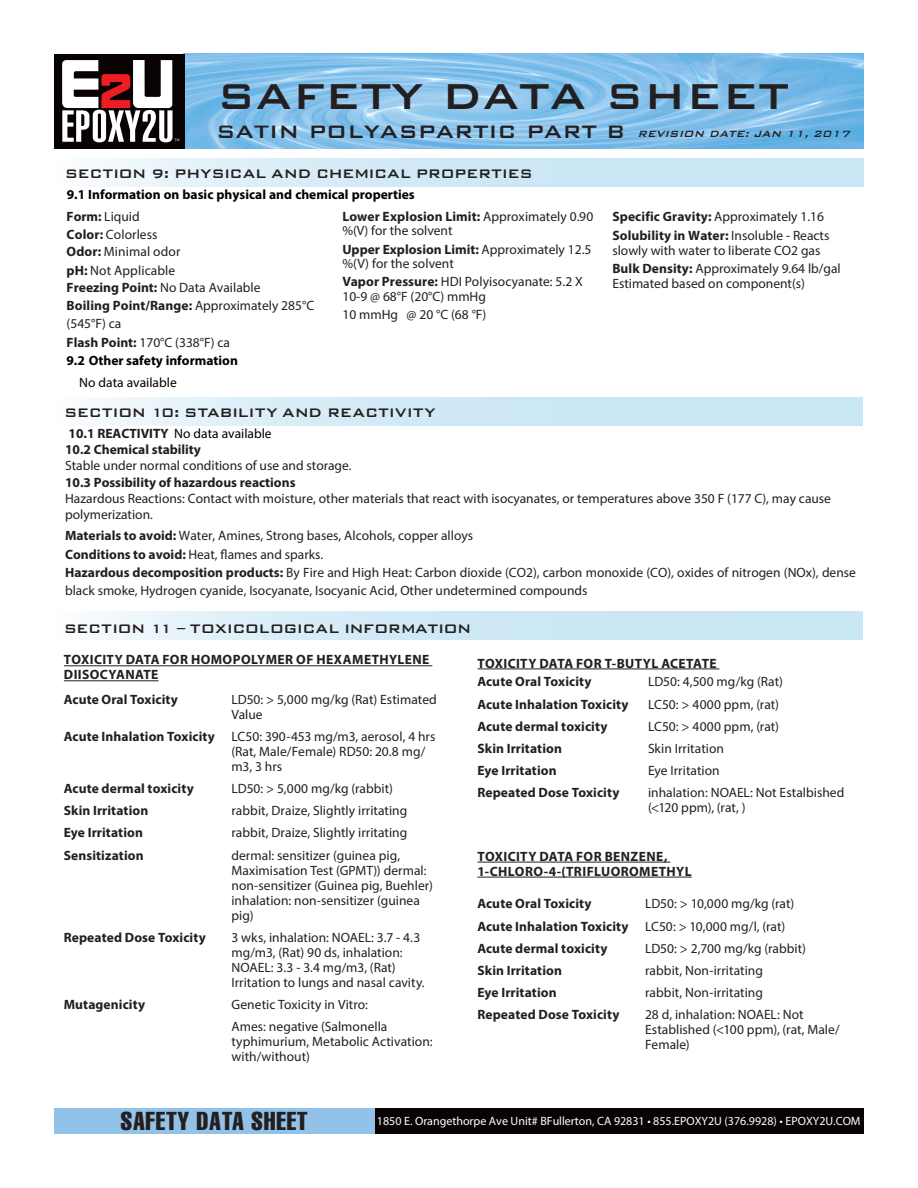
<style>
.page{position:relative;width:918px;height:1188px;background:#fff}
.page>*{position:absolute;margin:0;border:0;box-sizing:border-box;transform-origin:0 0}
.t1{font:500 48px "Bank Gothic BT";color:#231f20}
.t2{font:extra-condensed 25.5px "Helvetica";letter-spacing:.03em;color:#231f20}
.t3{font:500 24px "Bank Gothic BT";color:#231f20}
.t4{font:500 16.5px "Bank Gothic";letter-spacing:-.025em;color:#231f20}
.t5{font:500 16.5px "Bank Gothic";letter-spacing:-.045em;color:#231f20}
.t6{font:500 16.5px "Bank Gothic";letter-spacing:-.005em;color:#231f20}
.t7{font:13.5px/15px "Myriad Pro";color:#231f20}
.t8{font:700 13.5px/18.5px "Myriad Pro";letter-spacing:.01em;color:#231f20}
.t9{font:13.5px/16.2px "Myriad Pro";color:#221e1f}
.t10{font:700 13.5px/15px "Myriad Pro";letter-spacing:.03em;color:#231f20}
.t11{font:700 13.5px/16.2px "Myriad Pro";color:#221e1f}
.t12{font:700 13.5px "Myriad Pro";color:#000}
.t13{font:13.5px "Myriad Pro";color:#000}
.t14{font:12px "Myriad Pro";color:#fff}
.t15{font:italic 500 12px "Bank Gothic BT";color:#231f20}
.s1{font-weight:700}
.s2{font-weight:400}
.s3{font-weight:400;color:#000}
</style>
<div class="page">
<img style="left:185px;top:54px;width:679px;height:94px">
<div style="left:54px;top:54px;width:131px;height:94px;background:#080302"></div>
<svg style="left:62px;top:60px;width:117px;height:82px"></svg>
<div style="left:373px;top:1108px;width:491px;height:26px;background:#080302"></div>
<div style="left:54px;top:1108px;width:321px;height:26px;background:#93c2e8"></div>
<div style="left:54px;top:159px;width:810px;height:28px;background:linear-gradient(to right,#ecf6fb,#bfe1f2)"></div>
<div style="left:53px;top:397px;width:810px;height:28px;background:linear-gradient(to right,#ecf6fb,#bfe1f2)"></div>
<div style="left:53px;top:611px;width:810px;height:28px;background:linear-gradient(to right,#ecf6fb,#bfe1f2)"></div>
<hr style="left:64px;top:665px;width:368px;height:1px;background:#231f20">
<hr style="left:64px;top:680px;width:95px;height:1px;background:#231f20">
<hr style="left:477px;top:669px;width:242px;height:1px;background:#231f20">
<hr style="left:477px;top:862px;width:193px;height:1px;background:#231f20">
<hr style="left:477px;top:877px;width:215px;height:1px;background:#231f20">
<h1 class="t1" style="left:217px;top:70px;width:573px">SAFETY DATA SHEET</h1>
<p class="t15" style="left:637px;top:127px;width:217px">REVISION DATE: JAN 11, 2017</p>
<h3 class="t3" style="left:216px;top:119px;width:410px">SATIN POLYASPARTIC PART B</h3>
<p class="t4" style="left:65px;top:161px;width:469px">SECTION 9: PHYSICAL AND CHEMICAL PROPERTIES</p>
<p class="t7" style="left:67px;top:207px;width:249px;line-height:18px"><span class="s1">Form:</span> Liquid<br><span class="s1">Color:</span> Colorless<br><span class="s1">Odor:</span> Minimal odor<br><span class="s1">pH:</span> Not Applicable<br><span class="s1">Freezing Point:</span> No Data Available<br><span class="s1">Boiling Point/Range:</span> Approximately 285°C (545°F) ca<br><span class="s1">Flash Point:</span> 170°C (338°F) ca</p>
<p class="t7" style="left:342px;top:208px;width:252px"><span class="s1">Lower Explosion Limit:</span> Approximately 0.90 %(V) for the solvent</p>
<p class="t12" style="left:67px;top:186px;width:350px">9.1 Information on basic physical and chemical properties</p>
<p class="t7" style="left:342px;top:242px;width:250px;line-height:14.2px"><span class="s1">Upper Explosion Limit:</span> Approximately 12.5 %(V) for the solvent</p>
<p class="t7" style="left:342px;top:274px;width:242px"><span class="s1">Vapor Pressure:</span> HDI Polyisocyanate: 5.2 X<br>10-9 @ 68°F (20°C) mmHg</p>
<p class="t7" style="left:342px;top:307px;width:145px">10 mmHg @ 20 °C (68 °F)</p>
<p class="t12" style="left:66px;top:352px;width:173px">9.2 Other safety information</p>
<p class="t13" style="left:79px;top:374px;width:99px">No data available</p>
<p class="t6" style="left:64px;top:400px;width:373px">SECTION 10: STABILITY AND REACTIVITY</p>
<p class="t8" style="left:612px;top:207px;width:218px">Specific Gravity: <span class="s2">Approximately 1.16<br></span>Solubility in Water: <span class="s2">Insoluble - Reacts</span></p>
<p class="t7" style="left:612px;top:241px;width:230px;line-height:18.5px">slowly with water to liberate CO2 gas<br><span class="s1">Bulk Density:</span> Approximately 9.64 lb/gal</p>
<p class="t7" style="left:612px;top:276px;width:194px">Estimated based on component(s)</p>
<p class="t11" style="left:65px;top:425px;width:208px">10.1 REACTIVITY <span class="s3">No data available<br></span>10.2 Chemical stability</p>
<p class="t9" style="left:65px;top:458px;width:288px">Stable under normal conditions of use and storage.</p>
<p class="t11" style="left:65px;top:474px;width:232px">10.3 Possibility of hazardous reactions</p>
<p class="t9" style="left:65px;top:490px;width:767px">Hazardous Reactions: Contact with moisture, other materials that react with isocyanates, or temperatures above 350 F (177 C), may cause polymerization.</p>
<p class="t7" style="left:65px;top:527px;width:792px;line-height:18.3px"><span class="s1">Materials to avoid:</span> Water, Amines, Strong bases, Alcohols, copper alloys<br><span class="s1">Conditions to avoid:</span> Heat, flames and sparks.<br><span class="s1">Hazardous decomposition products:</span> By Fire and High Heat: Carbon dioxide (CO2), carbon monoxide (CO), oxides of nitrogen (NOx), dense black smoke, Hydrogen cyanide, Isocyanate, Isocyanic Acid, Other undetermined compounds</p>
<p class="t5" style="left:64px;top:616px;width:409px">SECTION 11 – TOXICOLOGICAL INFORMATION</p>
<p class="t10" style="left:64px;top:652px;width:367px">TOXICITY DATA FOR HOMOPOLYMER OF HEXAMETHYLENE<br>DIISOCYANATE</p>
<p class="t8" style="left:64px;top:690px;width:116px">Acute Oral Toxicity</p>
<p class="t7" style="left:231px;top:692px;width:207px">LD50: &gt; 5,000 mg/kg (Rat) Estimated<br>Value</p>
<p class="t8" style="left:64px;top:727px;width:153px">Acute Inhalation Toxicity</p>
<p class="t7" style="left:231px;top:729px;width:206px">LC50: 390-453 mg/m3, aerosol, 4 hrs (Rat, Male/Female) RD50: 20.8 mg/ m3, 3 hrs</p>
<p class="t8" style="left:64px;top:779px;width:132px">Acute dermal toxicity</p>
<p class="t7" style="left:231px;top:781px;width:163px">LD50: &gt; 5,000 mg/kg (rabbit)</p>
<p class="t8" style="left:64px;top:801px;width:86px">Skin Irritation</p>
<p class="t7" style="left:231px;top:803px;width:177px">rabbit, Draize, Slightly irritating</p>
<p class="t8" style="left:64px;top:823px;width:81px">Eye Irritation</p>
<p class="t7" style="left:231px;top:825px;width:177px">rabbit, Draize, Slightly irritating</p>
<p class="t8" style="left:64px;top:845px;width:81px">Sensitization</p>
<p class="t7" style="left:231px;top:847px;width:203px">dermal: sensitizer (guinea pig,<br>Maximisation Test (GPMT)) dermal: non-sensitizer (Guinea pig, Buehler) inhalation: non-sensitizer (guinea pig)</p>
<p class="t8" style="left:64px;top:927px;width:144px">Repeated Dose Toxicity</p>
<p class="t7" style="left:231px;top:929px;width:195px">3 wks, inhalation: NOAEL: 3.7 - 4.3 mg/m3, (Rat) 90 ds, inhalation:<br>NOAEL: 3.3 - 3.4 mg/m3, (Rat)<br>Irritation to lungs and nasal cavity.</p>
<p class="t8" style="left:64px;top:995px;width:83px">Mutagenicity</p>
<p class="t7" style="left:231px;top:997px;width:138px">Genetic Toxicity in Vitro:</p>
<p class="t7" style="left:231px;top:1018px;width:203px">Ames: negative (Salmonella typhimurium, Metabolic Activation: with/without)</p>
<p class="t8" style="left:477px;top:653px;width:241px">TOXICITY DATA FOR T-BUTYL ACETATE</p>
<p class="t8" style="left:477px;top:672px;width:116px">Acute Oral Toxicity</p>
<p class="t7" style="left:648px;top:674px;width:136px">LD50: 4,500 mg/kg (Rat)</p>
<p class="t8" style="left:477px;top:694px;width:153px">Acute Inhalation Toxicity</p>
<p class="t7" style="left:648px;top:696px;width:133px">LC50: &gt; 4000 ppm, (rat)</p>
<p class="t8" style="left:477px;top:716px;width:132px">Acute dermal toxicity</p>
<p class="t7" style="left:648px;top:718px;width:133px">LC50: &gt; 4000 ppm, (rat)</p>
<p class="t8" style="left:477px;top:739px;width:86px">Skin Irritation</p>
<p class="t7" style="left:648px;top:741px;width:78px">Skin Irritation</p>
<p class="t8" style="left:477px;top:761px;width:81px">Eye Irritation</p>
<p class="t7" style="left:648px;top:763px;width:73px">Eye Irritation</p>
<p class="t8" style="left:477px;top:783px;width:144px">Repeated Dose Toxicity</p>
<p class="t7" style="left:648px;top:785px;width:198px">inhalation: NOAEL: Not Estalbished (&lt;120 ppm), (rat, )</p>
<p class="t10" style="left:477px;top:848px;width:216px">TOXICITY DATA FOR BENZENE,<br>1-CHLORO-4-(TRIFLUOROMETHYL</p>
<p class="t8" style="left:477px;top:894px;width:116px">Acute Oral Toxicity</p>
<p class="t7" style="left:645px;top:896px;width:151px">LD50: &gt; 10,000 mg/kg (rat)</p>
<p class="t8" style="left:477px;top:916px;width:153px">Acute Inhalation Toxicity</p>
<p class="t7" style="left:645px;top:918px;width:142px">LC50: &gt; 10,000 mg/l, (rat)</p>
<p class="t8" style="left:477px;top:938px;width:132px">Acute dermal toxicity</p>
<p class="t7" style="left:645px;top:940px;width:162px">LD50: &gt; 2,700 mg/kg (rabbit)</p>
<p class="t8" style="left:477px;top:961px;width:86px">Skin Irritation</p>
<p class="t7" style="left:645px;top:963px;width:119px">rabbit, Non-irritating</p>
<p class="t8" style="left:477px;top:983px;width:81px">Eye Irritation</p>
<p class="t7" style="left:645px;top:985px;width:119px">rabbit, Non-irritating</p>
<p class="t8" style="left:477px;top:1005px;width:144px">Repeated Dose Toxicity</p>
<p class="t7" style="left:645px;top:1007px;width:196px">28 d, inhalation: NOAEL: Not<br>Established (&lt;100 ppm), (rat, Male/<br>Female)</p>
<h2 class="t2" style="left:120px;top:1105px;width:189px">SAFETY DATA SHEET</h2>
<p class="t14" style="left:377px;top:1113px;width:485px">1850 E. Orangethorpe Ave Unit# BFullerton, CA 92831 • 855.EPOXY2U (376.9928) • EPOXY2U.COM</p>
</div>
